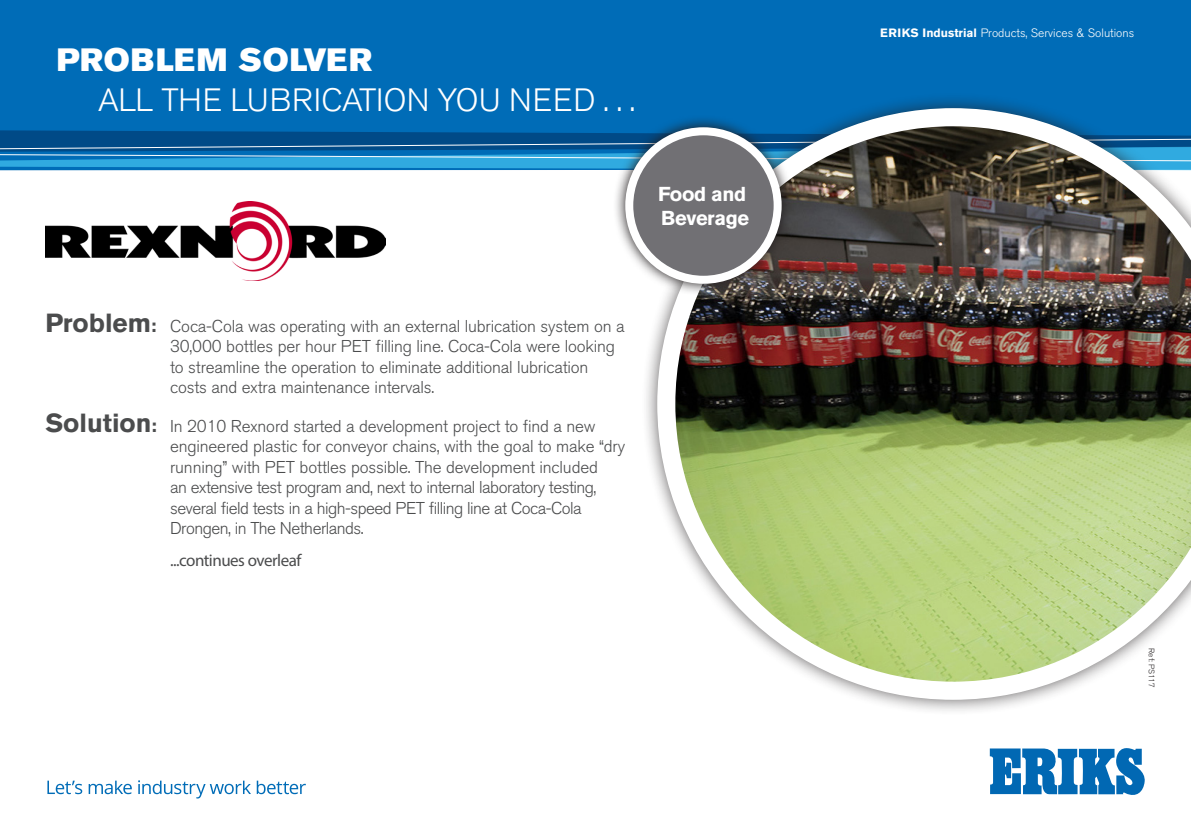
<style>
.page{position:relative;width:1191px;height:840px;background:#fff}
.page>*{position:absolute;margin:0;border:0;box-sizing:border-box;transform-origin:0 0}
.Table_Body{font:300 32px "Akzidenz Grotesk BE";letter-spacing:.01em;color:#fff}
.t1{font:32px "Akzidenz Grotesk BE Super";letter-spacing:.03em;color:#fff}
.t2{font:700 20px "Akzidenz Grotesk BE";letter-spacing:-.02em;color:#fff}
.Table_Body-2{font:300 17px/20.4px "Akzidenz Grotesk BE";letter-spacing:-.01em;color:#4b4c4d}
.Table_Body-3{font:17px "Myriad Pro";letter-spacing:-.03em;color:#4b4c4d}
.t3{font:300 12px "Akzidenz Grotesk BE";color:#fff}
.Table_Body-4{font:300 8px "Akzidenz Grotesk BE";color:#231f20}
.s1{font-weight:700;font-size:26px}
.s2{font-weight:700;font-size:18px}
.s3{font-weight:700}
</style>
<div class="page">
<div style="left:0;top:0;width:1191px;height:130px;background:#006cb7"></div>
<svg style="left:0;top:130px;width:613px;height:40px;background:#1974af"></svg>
<svg style="left:47px;top:780px;width:35px;height:13px"></svg>
<svg style="left:89px;top:780px;width:43px;height:13px"></svg>
<svg style="left:138px;top:780px;width:113px;height:18px"></svg>
<svg style="left:257px;top:780px;width:49px;height:13px"></svg>
<svg style="left:989px;top:748px;width:156px;height:47px"></svg>
<div style="left:640px;top:91px;width:551px;height:624px;background:#231f20;opacity:.75"></div>
<img style="left:46px;top:201px;width:339px;height:79px">
<img style="left:657px;top:108px;width:534px;height:591px">
<img style="left:613px;top:115px;width:180px;height:180px">
<div style="left:629px;top:131px;width:148px;height:148px;background:#717074;border-radius:50%"></div>
<div style="left:625px;top:127px;width:156px;height:156px;border:8px solid #fff;border-radius:50%"></div>
<h1 class="t1" style="left:57px;top:41px;width:317px">PROBLEM SOLVER</h1>
<p class="Table_Body" style="left:98px;top:82px;width:538px">ALL THE LUBRICATION YOU NEED . . .</p>
<p class="t2" style="left:658px;top:182px;width:90px">Food and</p>
<p class="t2" style="left:661px;top:206px;width:89px">Beverage</p>
<p class="Table_Body-2" style="left:170px;top:316px;width:456px;text-indent:-125px"><span class="s1">Problem</span><span class="s2">:</span> Coca-Cola was operating with an external lubrication system on a 30,000 bottles per hour PET filling line. Coca-Cola were looking to streamline the operation to eliminate additional lubrication costs and extra maintenance intervals.</p>
<p class="Table_Body-2" style="left:170px;top:416px;width:456px;text-indent:-125px"><span class="s1">Solution</span><span class="s2">:</span> In 2010 Rexnord started a development project to find a new engineered plastic for conveyor chains, with the goal to make “dry running” with PET bottles possible. The development included<br>an extensive test program and, next to internal laboratory testing, several field tests in a high-speed PET filling line at Coca-Cola Drongen, in The Netherlands.</p>
<p class="Table_Body-3" style="left:170px;top:549px;width:133px">...continues overleaf</p>
<p class="t3" style="left:880px;top:27px;width:255px"><span class="s3">ERIKS Industrial</span> Products, Services &amp; Solutions</p>
<p class="Table_Body-4" style="left:1156px;top:647px;width:41px;rotate:90deg">Ref: PS117</p>
</div>
